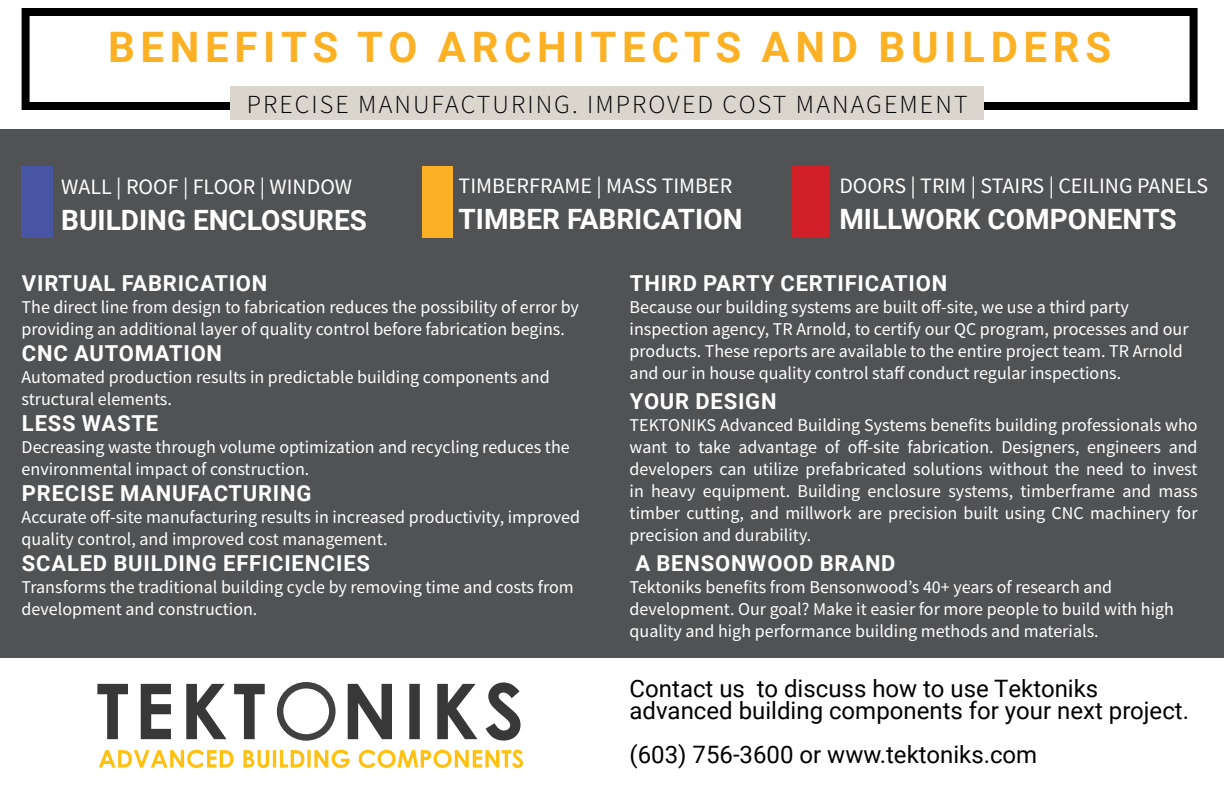
<style>
.page{position:relative;width:1224px;height:792px;background:#fff}
.page>*{position:absolute;margin:0;border:0;box-sizing:border-box;transform-origin:0 0}
.t1{font:700 42px "Roboto";letter-spacing:.135em;color:#fcb125}
.t2{font:700 28px "Roboto";color:#fff}
.t3{font:300 26px "Source Sans Pro";letter-spacing:.08em;color:#000}
.t4{font:24px/22px "Roboto";color:#000}
.t5{font:700 22px "Roboto";letter-spacing:.035em;color:#fff}
.t6{font:22px "Source Sans Pro";color:#fff}
.t7{font:18px/22px "Source Sans Pro";color:#fff}
</style>
<div class="page">
<div style="left:0;top:130px;width:1224px;height:528px;background:#515254"></div>
<svg style="left:97px;top:682px;width:424px;height:59px"></svg>
<svg style="left:99px;top:750px;width:424px;height:18px"></svg>
<div style="left:277px;top:682px;width:59px;height:59px;border:6px solid #424142;border-radius:50%"></div>
<div style="left:22px;top:8px;width:1176px;height:102px;border:8px solid #000"></div>
<div style="left:22px;top:166px;width:31px;height:72px;background:#4855a5"></div>
<div style="left:422px;top:166px;width:30px;height:72px;background:#fcb125"></div>
<div style="left:792px;top:166px;width:37px;height:72px;background:#d12027"></div>
<div style="left:230px;top:86px;width:754px;height:34px;background:#dad5cd"></div>
<h1 class="t1" style="left:108px;top:17px;width:1005px">BENEFITS TO ARCHITECTS AND BUILDERS</h1>
<h3 class="t3" style="left:247px;top:88px;width:722px">PRECISE MANUFACTURING. IMPROVED COST MANAGEMENT</h3>
<p class="t6" style="left:61px;top:172px;width:292px">WALL | ROOF | FLOOR | WINDOW</p>
<h2 class="t2" style="left:61px;top:200px;width:307px">BUILDING ENCLOSURES</h2>
<p class="t6" style="left:459px;top:171px;width:275px">TIMBERFRAME | MASS TIMBER</p>
<h2 class="t2" style="left:459px;top:199px;width:286px">TIMBER FABRICATION</h2>
<p class="t6" style="left:839px;top:171px;width:370px">DOORS | TRIM | STAIRS | CEILING PANELS</p>
<h2 class="t2" style="left:839px;top:199px;width:339px">MILLWORK COMPONENTS</h2>
<p class="t5" style="left:22px;top:268px;width:247px">VIRTUAL FABRICATION</p>
<p class="t7" style="left:22px;top:296px;width:559px">The direct line from design to fabrication reduces the possibility of error by providing an additional layer of quality control before fabrication begins.</p>
<p class="t5" style="left:22px;top:338px;width:202px">CNC AUTOMATION</p>
<p class="t7" style="left:22px;top:366px;width:530px">Automated production results in predictable building components and structural elements.</p>
<p class="t5" style="left:22px;top:408px;width:138px">LESS WASTE</p>
<p class="t7" style="left:22px;top:436px;width:550px">Decreasing waste through volume optimization and recycling reduces the environmental impact of construction.</p>
<p class="t5" style="left:22px;top:478px;width:291px">PRECISE MANUFACTURING</p>
<p class="t7" style="left:22px;top:506px;width:560px">Accurate off-site manufacturing results in increased productivity, improved quality control, and improved cost management.</p>
<p class="t5" style="left:22px;top:548px;width:350px">SCALED BUILDING EFFICIENCIES</p>
<p class="t7" style="left:22px;top:576px;width:554px">Transforms the traditional building cycle by removing time and costs from development and construction.</p>
<p class="t5" style="left:630px;top:268px;width:319px">THIRD PARTY CERTIFICATION</p>
<p class="t7" style="left:630px;top:296px;width:561px">Because our building systems are built off-site, we use a third party inspection agency, TR Arnold, to certify our QC program, processes and our products. These reports are available to the entire project team. TR Arnold and our in house quality control staff conduct regular inspections.</p>
<p class="t5" style="left:630px;top:386px;width:148px">YOUR DESIGN</p>
<p class="t7" style="left:630px;top:414px;width:570px;text-align:justify">TEKTONIKS Advanced Building Systems benefits building professionals who want to take advantage of off-site fabrication. Designers, engineers and developers can utilize prefabricated solutions without the need to invest in heavy equipment. Building enclosure systems, timberframe and mass timber cutting, and millwork are precision built using CNC machinery for precision and durability.</p>
<p class="t5" style="left:635px;top:548px;width:262px">A BENSONWOOD BRAND</p>
<p class="t7" style="left:630px;top:576px;width:546px">Tektoniks benefits from Bensonwood’s 40+ years of research and development. Our goal? Make it easier for more people to build with high quality and high performance building methods and materials.</p>
<h3 class="t4" style="left:630px;top:677px;width:561px">Contact us to discuss how to use Tektoniks advanced building components for your next project.</h3>
<h3 class="t4" style="left:630px;top:743px;width:409px">(603) 756-3600 or www.tektoniks.com</h3>
</div>
